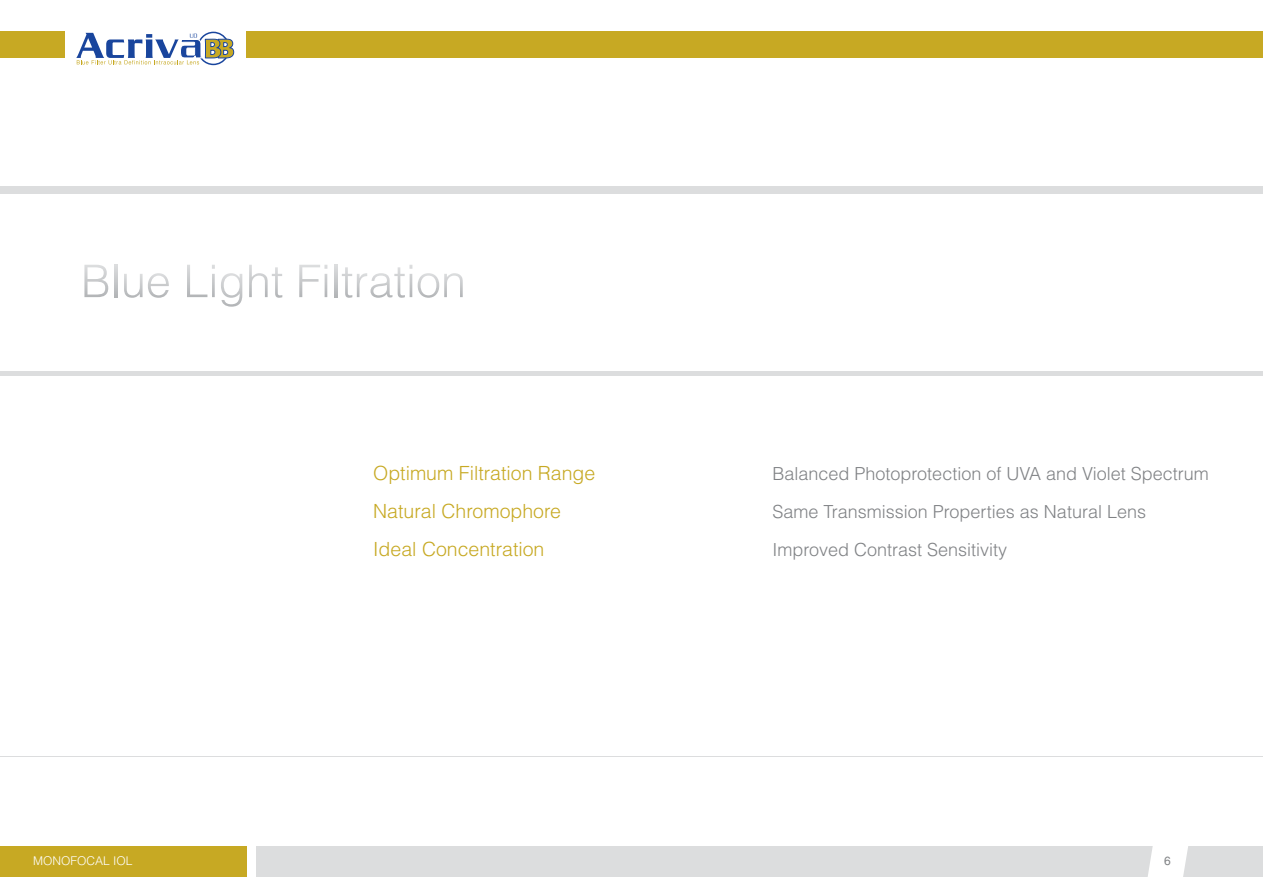
<style>
.page{position:relative;width:1263px;height:893px;background:#fff}
.page>*{position:absolute;margin:0;border:0;box-sizing:border-box;transform-origin:0 0}
.t1{font:300 19.5px "Helvetica LT Std";color:#c7a923}
.t2{font:300 18px "Helvetica LT Std";color:#808285}
.t3{font:300 12px "Helvetica LT Std";color:#fff}
.t4{font:12px "Helvetica LT Std";color:#808285}
</style>
<div class="page">
<div style="left:0;top:186px;width:1263px;height:7px;background:#dcddde"></div>
<hr style="left:0;top:371px;width:1263px;height:4px;background:#dcddde">
<hr style="left:0;top:756px;width:1263px;height:1px;background:#dcddde">
<svg style="left:84px;top:265px;width:24px;height:32px"></svg>
<svg style="left:114px;top:265px;width:3px;height:32px"></svg>
<svg style="left:124px;top:273px;width:45px;height:25px"></svg>
<svg style="left:187px;top:265px;width:28px;height:32px"></svg>
<svg style="left:221px;top:273px;width:21px;height:34px"></svg>
<svg style="left:249px;top:265px;width:33px;height:33px"></svg>
<svg style="left:299px;top:265px;width:28px;height:32px"></svg>
<svg style="left:335px;top:265px;width:2px;height:32px"></svg>
<svg style="left:342px;top:265px;width:70px;height:33px"></svg>
<svg style="left:418px;top:273px;width:45px;height:25px"></svg>
<svg style="left:76px;top:31px;width:158px;height:35px"></svg>
<div style="left:0;top:846px;width:247px;height:31px;background:#c7a923"></div>
<div style="left:256px;top:846px;width:1007px;height:31px;background:#dcddde"></div>
<div style="left:246px;top:32px;width:1017px;height:26px;background:#c7a923"></div>
<div style="left:0;top:32px;width:64px;height:26px;background:#c7a923"></div>
<svg style="left:1148px;top:846px;width:40px;height:31px"></svg>
<p class="t1" style="left:373px;top:461px;width:224px">Optimum Filtration Range</p>
<p class="t2" style="left:772px;top:462px;width:438px">Balanced Photoprotection of UVA and Violet Spectrum</p>
<p class="t1" style="left:373px;top:499px;width:189px">Natural Chromophore</p>
<p class="t2" style="left:772px;top:500px;width:375px">Same Transmission Properties as Natural Lens</p>
<p class="t1" style="left:373px;top:537px;width:173px">Ideal Concentration</p>
<p class="t2" style="left:772px;top:538px;width:236px">Improved Contrast Sensitivity</p>
<p class="t3" style="left:33px;top:853px;width:101px">MONOFOCAL IOL</p>
<p class="t4" style="left:1164px;top:853px;width:8px">6</p>
</div>
